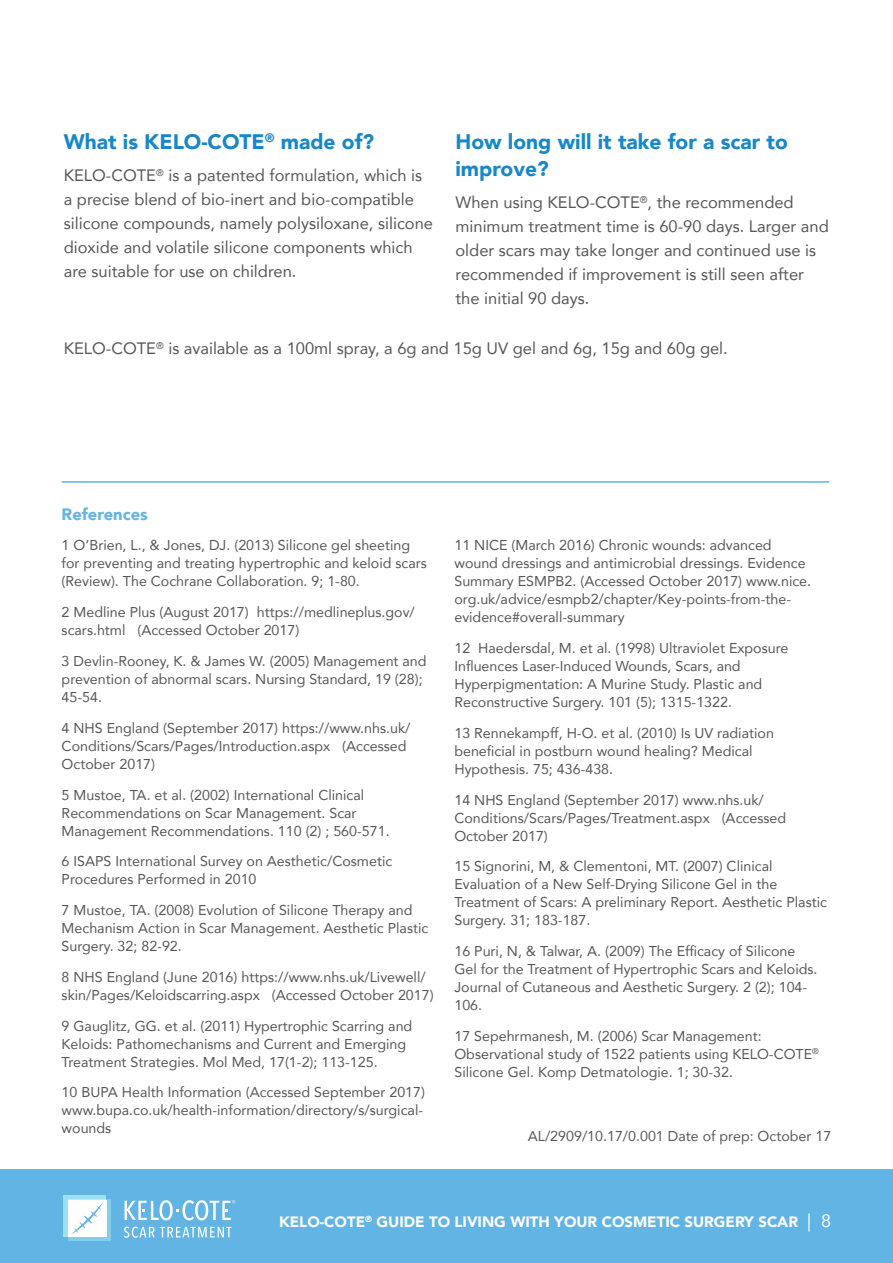
<style>
.page{position:relative;width:893px;height:1263px;background:#fff}
.page>*{position:absolute;margin:0;border:0;box-sizing:border-box;transform-origin:0 0}
.t1{font:900 21px/27px "Avenir";color:#1887c9}
.t2{font:16.5px/24px "Avenir";color:#575756}
.t3{font:900 16.5px "Avenir";color:#61b4e4}
.t4{font:900 15px "Avenir";color:#fff}
.t5{font:14.25px/18px "Avenir";color:#575756}
.s1{font-weight:400;font-size:18px}
</style>
<div class="page">
<div style="left:0;top:1169px;width:893px;height:94px;background:#61b4e4"></div>
<svg style="left:124px;top:1226px;width:108px;height:12px"></svg>
<svg style="left:64px;top:1195px;width:42px;height:42px"></svg>
<svg style="left:68px;top:1200px;width:42px;height:41px"></svg>
<div style="left:68px;top:1200px;width:38px;height:37px;background:#fff"></div>
<svg style="left:71px;top:1202px;width:32px;height:32px"></svg>
<svg style="left:125px;top:1200px;width:110px;height:20px"></svg>
<hr style="left:62px;top:481px;width:767px;height:2px;background:#61b4e4">
<h1 class="t1" style="left:64px;top:127px;width:312px">What is KELO-COTE<sup>®</sup> made of?</h1>
<p class="t2" style="left:64px;top:163px;width:371px">KELO-COTE<sup>®</sup> is a patented formulation, which is a precise blend of bio-inert and bio-compatible silicone compounds, namely polysiloxane, silicone dioxide and volatile silicone components which are suitable for use on children.</p>
<h1 class="t1" style="left:455px;top:127px;width:334px">How long will it take for a scar to improve?</h1>
<p class="t2" style="left:455px;top:190px;width:375px">When using KELO-COTE<sup>®</sup>, the recommended minimum treatment time is 60-90 days. Larger and older scars may take longer and continued use is recommended if improvement is still seen after the initial 90 days.</p>
<p class="t2" style="left:64px;top:336px;width:665px">KELO-COTE<sup>®</sup> is available as a 100ml spray, a 6g and 15g UV gel and 6g, 15g and 60g gel.</p>
<p class="t3" style="left:62px;top:500px;width:88px">References</p>
<p class="t5" style="left:62px;top:536px;width:367px">1 O’Brien, L., &amp; Jones, DJ. (2013) Silicone gel sheeting for preventing and treating hypertrophic and keloid scars (Review). The Cochrane Collaboration. 9; 1-80.</p>
<p class="t5" style="left:62px;top:603px;width:355px">2 Medline Plus (August 2017) https://medlineplus.gov/ scars.html (Accessed October 2017)</p>
<p class="t5" style="left:62px;top:652px;width:366px">3 Devlin-Rooney, K. &amp; James W. (2005) Management and prevention of abnormal scars. Nursing Standard, 19 (28);<br>45-54.</p>
<p class="t5" style="left:62px;top:718px;width:350px">4 NHS England (September 2017) https://www.nhs.uk/<br>Conditions/Scars/Pages/Introduction.aspx (Accessed<br>October 2017)</p>
<p class="t5" style="left:62px;top:785px;width:329px">5 Mustoe, TA. et al. (2002) International Clinical<br>Recommendations on Scar Management. Scar<br>Management Recommendations. 110 (2) ; 560-571.</p>
<p class="t5" style="left:62px;top:852px;width:332px">6 ISAPS International Survey on Aesthetic/Cosmetic<br>Procedures Performed in 2010</p>
<p class="t5" style="left:62px;top:901px;width:368px">7 Mustoe, TA. (2008) Evolution of Silicone Therapy and<br>Mechanism Action in Scar Management. Aesthetic Plastic<br>Surgery. 32; 82-92.</p>
<p class="t5" style="left:62px;top:967px;width:373px">8 NHS England (June 2016) https://www.nhs.uk/Livewell/ skin/Pages/Keloidscarring.aspx (Accessed October 2017)</p>
<p class="t5" style="left:62px;top:1016px;width:352px">9 Gauglitz, GG. et al. (2011) Hypertrophic Scarring and<br>Keloids: Pathomechanisms and Current and Emerging<br>Treatment Strategies. Mol Med, 17(1-2); 113-125.</p>
<p class="t5" style="left:62px;top:1083px;width:365px">10 BUPA Health Information (Accessed September 2017) www.bupa.co.uk/health-information/directory/s/surgical&shy;wounds</p>
<p class="t5" style="left:454px;top:536px;width:358px">11 NICE (March 2016) Chronic wounds: advanced wound dressings and antimicrobial dressings. Evidence Summary ESMPB2. (Accessed October 2017) www.nice. org.uk/advice/esmpb2/chapter/Key-points-from-the&shy;evidence#overall-summary</p>
<p class="t5" style="left:454px;top:639px;width:335px">12 Haedersdal, M. et al. (1998) Ultraviolet Exposure Influences Laser-Induced Wounds, Scars, and Hyperpigmentation: A Murine Study. Plastic and Reconstructive Surgery. 101 (5); 1315-1322.</p>
<p class="t5" style="left:454px;top:723px;width:321px">13 Rennekampff, H-O. et al. (2010) Is UV radiation beneficial in postburn wound healing? Medical<br>Hypothesis. 75; 436-438.</p>
<p class="t5" style="left:454px;top:790px;width:333px">14 NHS England (September 2017) www.nhs.uk/<br>Conditions/Scars/Pages/Treatment.aspx (Accessed<br>October 2017)</p>
<p class="t5" style="left:454px;top:857px;width:374px">15 Signorini, M, &amp; Clementoni, MT. (2007) Clinical Evaluation of a New Self-Drying Silicone Gel in the Treatment of Scars: A preliminary Report. Aesthetic Plastic Surgery. 31; 183-187.</p>
<p class="t5" style="left:454px;top:942px;width:365px">16 Puri, N, &amp; Talwar, A. (2009) The Efficacy of Silicone Gel for the Treatment of Hypertrophic Scars and Keloids.<br>Journal of Cutaneous and Aesthetic Surgery. 2 (2); 104- 106.</p>
<p class="t5" style="left:454px;top:1026px;width:366px">17 Sepehrmanesh, M. (2006) Scar Management:<br>Observational study of 1522 patients using KELO-COTE<sup>®<br></sup>Silicone Gel. Komp Detmatologie. 1; 30-32.</p>
<p class="t5" style="left:528px;top:1127px;width:305px">AL/2909/10.17/0.001 Date of prep: October 17</p>
<p class="t4" style="left:279px;top:1209px;width:554px">KELO-COTE<sup>®</sup> GUIDE TO LIVING WITH YOUR COSMETIC SURGERY SCAR <span class="s1">| 8</span></p>
</div>
